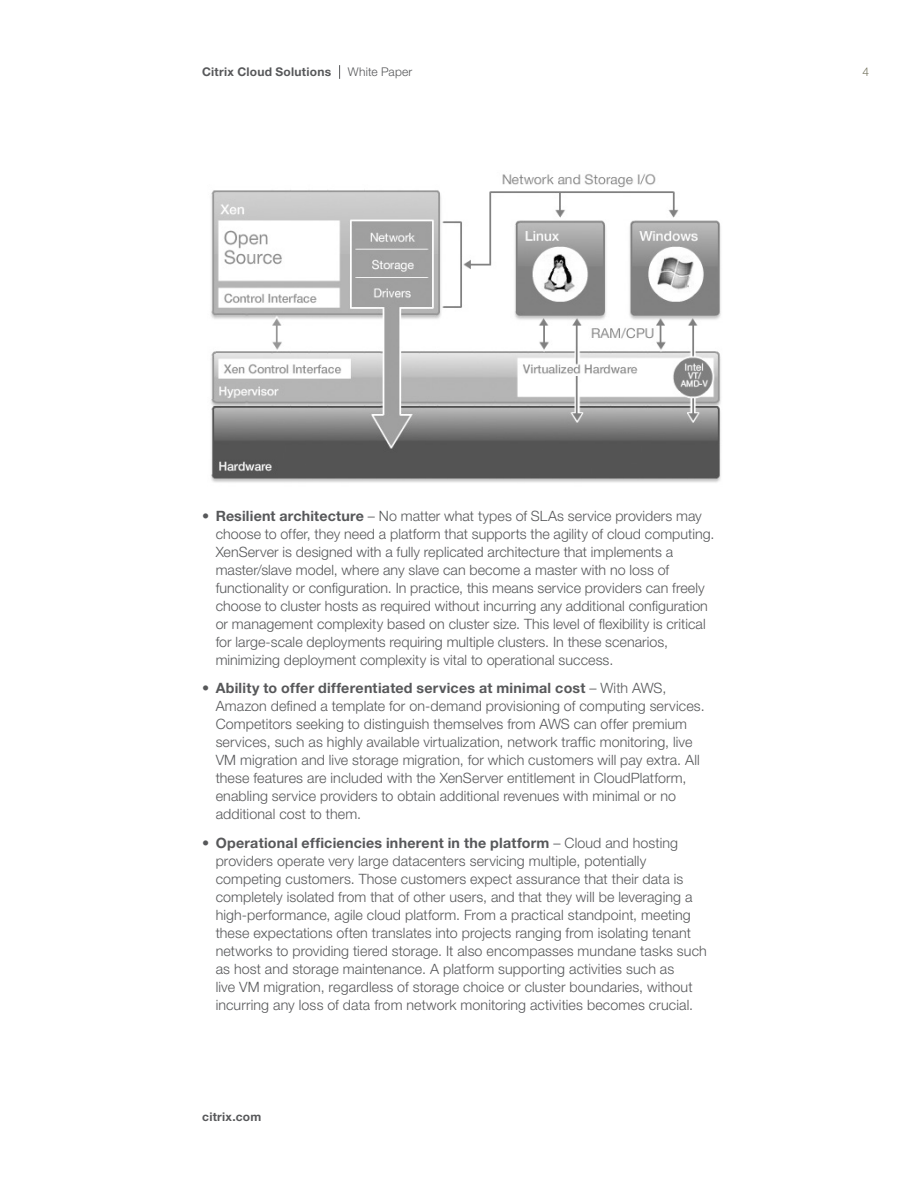
<style>
.page{position:relative;width:918px;height:1188px;background:#fff}
.page>*{position:absolute;margin:0;border:0;box-sizing:border-box;transform-origin:0 0}
.t1{font:300 14.25px/18px "Helvetica Neue LT Pro";letter-spacing:.005em;color:#57585a}
.t2{font:700 12px "Helvetica Neue LT Pro";letter-spacing:.02em;color:#57585a}
.t3{font:300 12px "Helvetica Neue LT Pro";letter-spacing:.015em;color:#57585a}
.t4{font:300 12px "Helvetica Neue LT Pro";color:#767561}
.s1{font-weight:700}
</style>
<div class="page">
<svg style="left:339px;top:65px;width:1px;height:14px"></svg>
<img style="left:211px;top:173px;width:510px;height:310px">
<p class="t2" style="left:202px;top:64px;width:131px">Citrix Cloud Solutions</p>
<p class="t3" style="left:348px;top:64px;width:66px">White Paper</p>
<p class="t4" style="left:863px;top:64px;width:8px">4</p>
<p class="t1" style="left:216px;top:506px;width:500px;text-indent:-14px">• <span class="s1">Resilient architecture</span> – No matter what types of SLAs service providers may choose to offer, they need a platform that supports the agility of cloud computing.<br>XenServer is designed with a fully replicated architecture that implements a master/slave model, where any slave can become a master with no loss of functionality or configuration. In practice, this means service providers can freely choose to cluster hosts as required without incurring any additional configuration or management complexity based on cluster size. This level of flexibility is critical for large-scale deployments requiring multiple clusters. In these scenarios, minimizing deployment complexity is vital to operational success.</p>
<p class="t1" style="left:216px;top:679px;width:491px;text-indent:-14px">• <span class="s1">Ability to offer differentiated services at minimal cost</span> – With AWS, Amazon defined a template for on-demand provisioning of computing services.<br>Competitors seeking to distinguish themselves from AWS can offer premium services, such as highly available virtualization, network traffic monitoring, live VM migration and live storage migration, for which customers will pay extra. All these features are included with the XenServer entitlement in CloudPlatform, enabling service providers to obtain additional revenues with minimal or no additional cost to them.</p>
<p class="t1" style="left:216px;top:834px;width:493px;text-indent:-14px">• <span class="s1">Operational efficiencies inherent in the platform</span> – Cloud and hosting providers operate very large datacenters servicing multiple, potentially competing customers. Those customers expect assurance that their data is completely isolated from that of other users, and that they will be leveraging a high-performance, agile cloud platform. From a practical standpoint, meeting these expectations often translates into projects ranging from isolating tenant networks to providing tiered storage. It also encompasses mundane tasks such as host and storage maintenance. A platform supporting activities such as<br>live VM migration, regardless of storage choice or cluster boundaries, without incurring any loss of data from network monitoring activities becomes crucial.</p>
<p class="t2" style="left:202px;top:1109px;width:61px">citrix.com</p>
</div>
